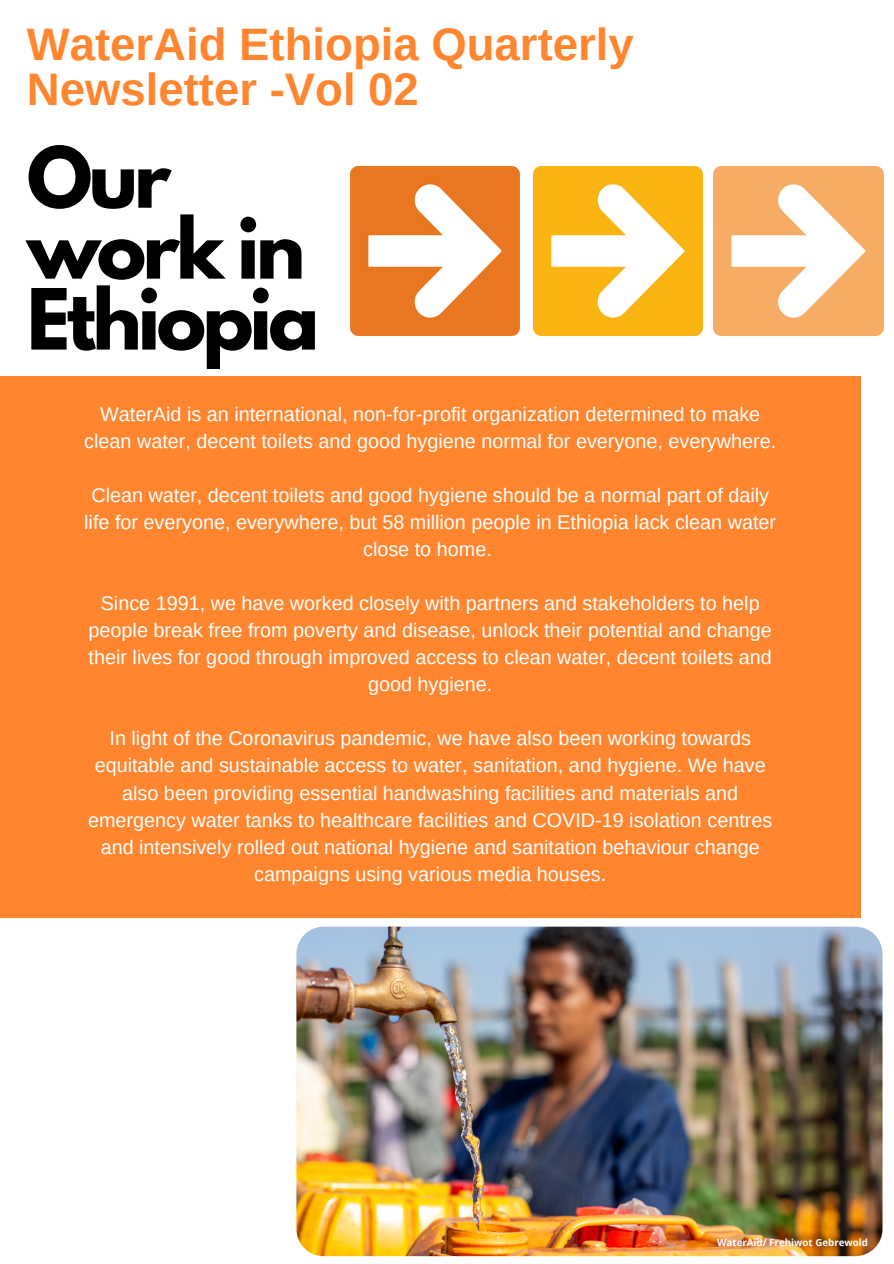
<style>
.page{position:relative;width:894px;height:1264px;background:#fff}
.page>*{position:absolute;margin:0;border:0;box-sizing:border-box;transform-origin:0 0}
.t1{font:700 74.55px/70.9px "League Spartan";letter-spacing:-.05em;color:#000}
.t2{font:700 45.45px/45px "Arimo";color:#ff862f}
.t3{font:19.8px/27px "Arimo";color:#fefeff;text-align:center}
.t4{font:700 9.75px "Open Sans";color:#fefeff}
</style>
<div class="page">
<div style="left:0;top:375px;width:860px;height:542px;background:#ff862f"></div>
<img style="left:296px;top:926px;width:586px;height:330px;border-radius:27px">
<img style="left:351px;top:167px;width:168px;height:169px">
<img style="left:713px;top:167px;width:169px;height:169px">
<img style="left:533px;top:167px;width:169px;height:169px">
<p class="t2" style="left:27px;top:22px;width:608px">WaterAid Ethiopia Quarterly<br>Newsletter -Vol 02</p>
<p class="t1" style="left:27px;top:152px;width:294px">Our work in<br>Ethiopia</p>
<p class="t3" style="left:84px;top:400px;width:693px">WaterAid is an international, non-for-profit organization determined to make clean water, decent toilets and good hygiene normal for everyone, everywhere.</p>
<p class="t3" style="left:84px;top:482px;width:693px">Clean water, decent toilets and good hygiene should be a normal part of daily life for everyone, everywhere, but 58 million people in Ethiopia lack clean water close to home.</p>
<p class="t3" style="left:89px;top:590px;width:684px">Since 1991, we have worked closely with partners and stakeholders to help people break free from poverty and disease, unlock their potential and change their lives for good through improved access to clean water, decent toilets and good hygiene.</p>
<p class="t3" style="left:88px;top:725px;width:685px">In light of the Coronavirus pandemic, we have also been working towards equitable and sustainable access to water, sanitation, and hygiene. We have also been providing essential handwashing facilities and materials and emergency water tanks to healthcare facilities and COVID-19 isolation centres and intensively rolled out national hygiene and sanitation behaviour change campaigns using various media houses.</p>
<p class="t4" style="left:717px;top:1235px;width:152px">WaterAid/ Frehiwot Gebrewold</p>
</div>
